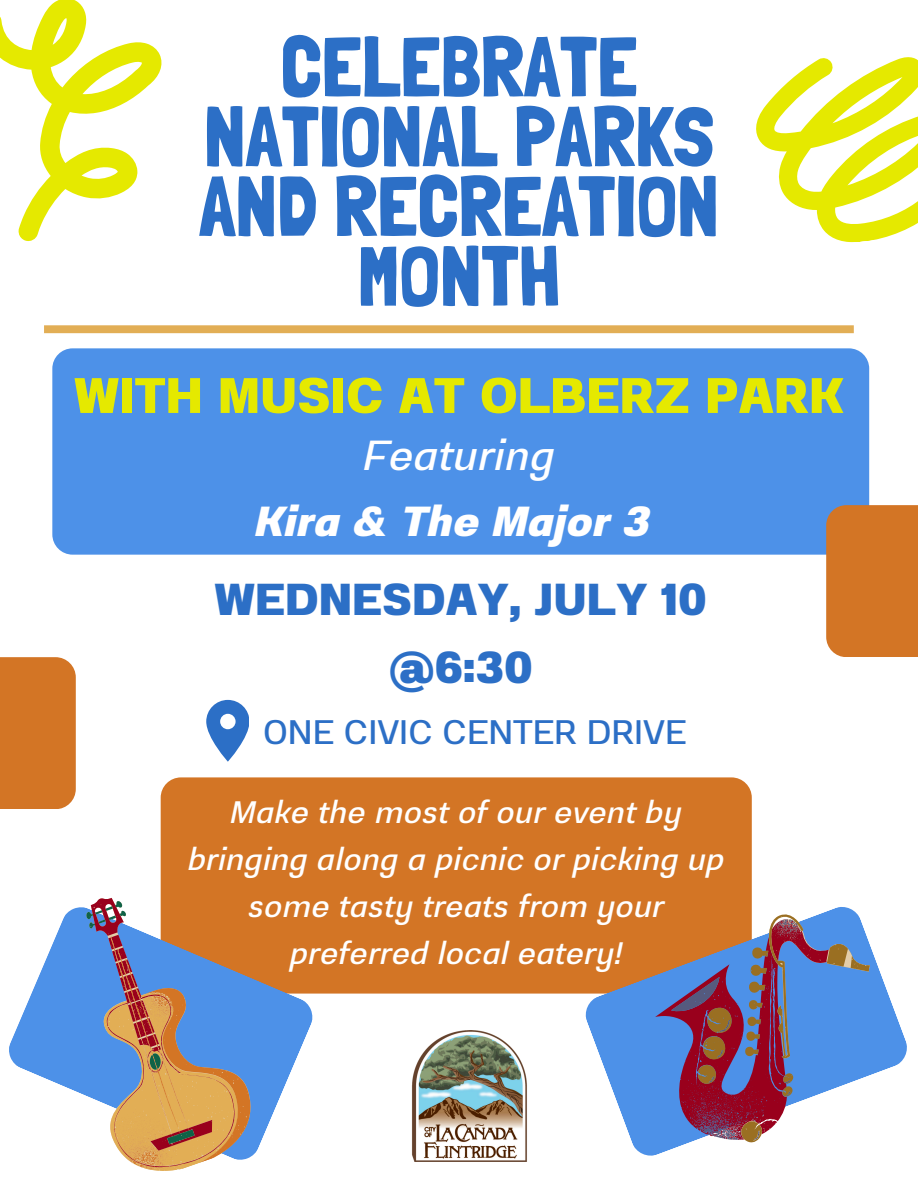
<style>
.page{position:relative;width:918px;height:1188px;background:#fff}
.page>*{position:absolute;margin:0;border:0;box-sizing:border-box;transform-origin:0 0}
.t1{font:84.75px/69.8px "Londrina Solid";letter-spacing:-.005em;color:#2c6fc6;text-align:center}
.t2{font:700 55.2px "Emmali";color:#e5e900}
.t3{font:700 49.65px/68.7px "Emmali";color:#2c6fc6;text-align:center}
.t4{font:italic 700 46.65px/65.2px "Emmali";color:#fff;text-align:center}
.t5{font:37.8px "Emmali";color:#2c6fc6}
.t6{font:italic 34.5px/47.2px "Emmali";color:#fff;text-align:center}
.s1{font-weight:400}
</style>
<div class="page">
<div style="left:52px;top:348px;width:817px;height:207px;background:#4d91e8;border-radius:20px"></div>
<div style="left:826px;top:505px;width:92px;height:152px;background:#d37525"></div>
<svg style="left:0;top:0;width:162px;height:241px"></svg>
<svg style="left:756px;top:57px;width:162px;height:186px"></svg>
<div style="left:44px;top:325px;width:810px;height:8px;background:#e2ae55"></div>
<div style="left:161px;top:777px;width:591px;height:217px;background:#d37525;border-radius:20px"></div>
<svg style="left:583px;top:964px;width:324px;height:192px"></svg>
<svg style="left:635px;top:898px;width:117px;height:254px;fill:#4d91e8"></svg>
<svg style="left:649px;top:900px;width:36px;height:250px;fill:#4d91e8"></svg>
<svg style="left:685px;top:899px;width:192px;height:257px"></svg>
<svg style="left:9px;top:984px;width:304px;height:145px"></svg>
<svg style="left:35px;top:873px;width:126px;height:256px"></svg>
<svg style="left:40px;top:879px;width:121px;height:250px"></svg>
<svg style="left:50px;top:909px;width:216px;height:245px;fill:#4d91e8"></svg>
<svg style="left:70px;top:900px;width:184px;height:271px"></svg>
<img style="left:412px;top:1031px;width:115px;height:130px">
<svg style="left:206px;top:700px;width:43px;height:62px"></svg>
<div style="left:0;top:657px;width:76px;height:152px;background:#d37525"></div>
<h1 class="t1" style="left:199px;top:32px;width:522px">CELEBRATE<br>NATIONAL PARKS<br>AND RECREATION<br>MONTH</h1>
<h4 class="t2" style="left:74px;top:362px;width:772px">WITH MUSIC AT OLBERZ PARK</h4>
<h3 class="t4" style="left:255px;top:422px;width:397px"><span class="s1">Featuring<br></span>Kira &amp; The Major 3</h3>
<p class="t3" style="left:215px;top:563px;width:494px">WEDNESDAY, JULY 10 @6:30</p>
<h2 class="t5" style="left:263px;top:708px;width:425px">ONE CIVIC CENTER DRIVE</h2>
<p class="t6" style="left:188px;top:787px;width:538px">Make the most of our event by bringing along a picnic or picking up some tasty treats from your preferred local eatery!</p>
</div>
